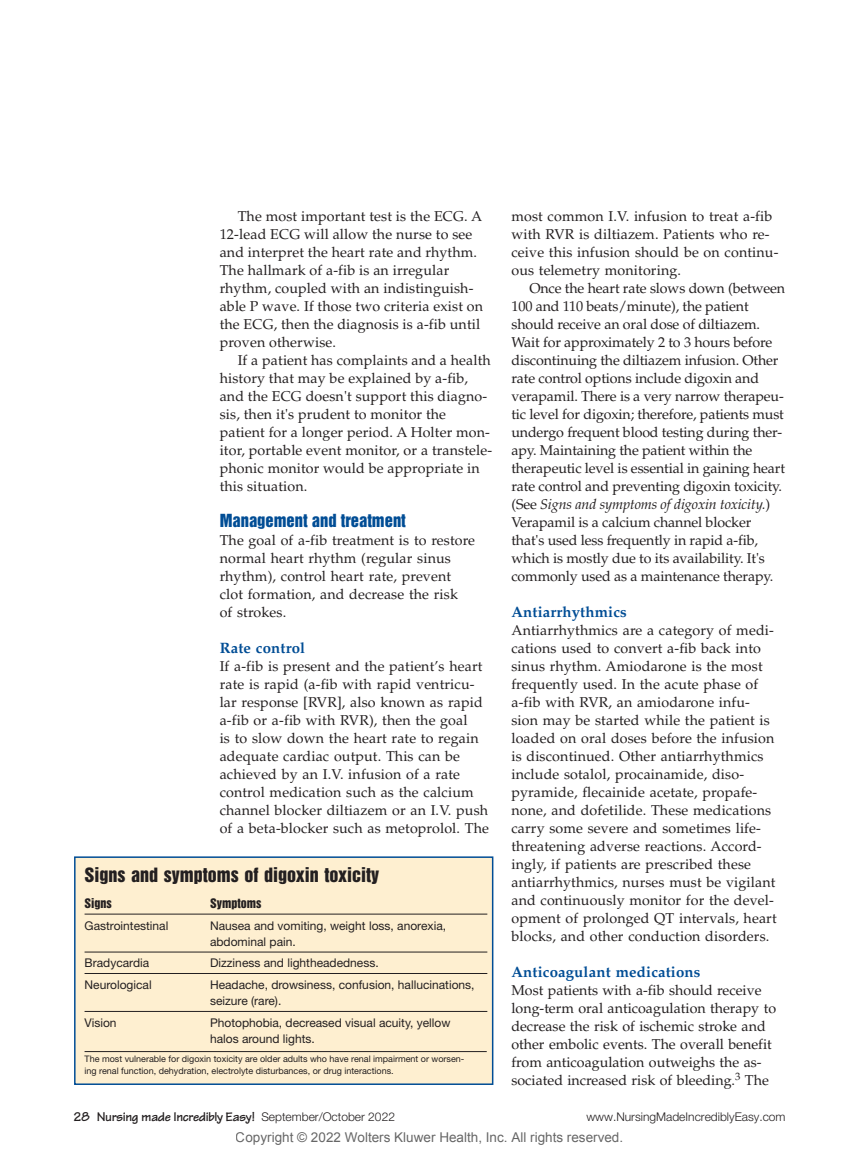
<style>
.page{position:relative;width:859px;height:1156px;background:#fff}
.page>*{position:absolute;margin:0;border:0;box-sizing:border-box;transform-origin:0 0}
.t1{font:18px "Helvetica Inserat Cyr Upright";color:#231f20}
.t2{font:16.5px "Helvetica Inserat Cyr Upright";color:#014d95}
.t3{font:700 15px "Palatino";letter-spacing:.01em;color:#014d95}
.t4{font:14.25px/18px "Palatino";letter-spacing:.01em;color:#231f20}
.t5{font:14.25px/18px "Palatino";letter-spacing:-.01em;color:#231f20}
.t6{font:13.5px "Arial";color:rgb(0 0 0/.6)}
.t7{font:700 13.5px "Tekton";letter-spacing:-.03em;color:#231f20}
.t8{font:12px/16.5px "Helvetica Neue";color:#231f20}
.t9{font:300 12px "Helvetica Neue";color:#231f20}
.t10{font:12px "Helvetica Inserat Cyr Upright";color:#231f20}
.t11{font:9px/12px "Helvetica Neue";color:#231f20}
.s1{font-style:italic}
.s2{font-family:"Helvetica Neue";font-weight:300;font-size:12px}
</style>
<div class="page">
<div style="left:75px;top:857px;width:417px;height:227px;background:#feefd0"></div>
<hr style="left:85px;top:913px;width:402px;height:1px;background:#231f20">
<hr style="left:85px;top:951px;width:402px;height:1px;background:#231f20">
<hr style="left:85px;top:973px;width:402px;height:1px;background:#231f20">
<hr style="left:85px;top:1011px;width:402px;height:1px;background:#231f20">
<hr style="left:85px;top:1051px;width:402px;height:1px;background:#231f20">
<div style="left:74px;top:856px;width:419px;height:229px;border:2px solid #014d95"></div>
<p class="t4" style="left:220px;top:209px;width:265px;text-indent:18px">The most important test is the ECG. A 12-lead ECG will allow the nurse to see and interpret the heart rate and rhythm.<br>The hallmark of a-fib is an irregular rhythm, coupled with an indistinguish&shy;able P wave. If those two criteria exist on the ECG, then the diagnosis is a-fib until proven otherwise.</p>
<p class="t4" style="left:220px;top:353px;width:274px;text-indent:18px">If a patient has complaints and a health history that may be explained by a-fib, and the ECG doesn't support this diagno&shy;sis, then it's prudent to monitor the patient for a longer period. A Holter mon&shy;itor, portable event monitor, or a transtele&shy;phonic monitor would be appropriate in this situation.</p>
<p class="t2" style="left:220px;top:513px;width:188px">Management and treatment</p>
<p class="t4" style="left:220px;top:533px;width:257px">The goal of a-fib treatment is to restore normal heart rhythm (regular sinus rhythm), control heart rate, prevent clot formation, and decrease the risk<br>of strokes.</p>
<p class="t3" style="left:220px;top:642px;width:87px">Rate control</p>
<p class="t4" style="left:220px;top:659px;width:271px">If a-fib is present and the patient’s heart rate is rapid (a-fib with rapid ventricu&shy;lar response [RVR], also known as rapid a-fib or a-fib with RVR), then the goal<br>is to slow down the heart rate to regain adequate cardiac output. This can be achieved by an I.V. infusion of a rate control medication such as the calcium channel blocker diltiazem or an I.V. push of a beta-blocker such as metoprolol. The</p>
<p class="t1" style="left:85px;top:867px;width:296px">Signs and symptoms of digoxin toxicity</p>
<p class="t10" style="left:85px;top:898px;width:29px">Signs</p>
<p class="t10" style="left:210px;top:898px;width:53px">Symptoms</p>
<p class="t8" style="left:85px;top:918px;width:85px">Gastrointestinal</p>
<p class="t8" style="left:210px;top:918px;width:238px">Nausea and vomiting, weight loss, anorexia, abdominal pain.</p>
<p class="t8" style="left:85px;top:956px;width:66px">Bradycardia</p>
<p class="t8" style="left:210px;top:956px;width:170px">Dizziness and lightheadedness.</p>
<p class="t8" style="left:85px;top:977px;width:69px">Neurological</p>
<p class="t8" style="left:210px;top:977px;width:266px">Headache, drowsiness, confusion, hallucinations, seizure (rare).</p>
<p class="t8" style="left:85px;top:1015px;width:34px">Vision</p>
<p class="t8" style="left:210px;top:1015px;width:242px">Photophobia, decreased visual acuity, yellow halos around lights.</p>
<p class="t11" style="left:85px;top:1054px;width:381px">The most vulnerable for digoxin toxicity are older adults who have renal impairment or worsen&shy;ing renal function, dehydration, electrolyte disturbances, or drug interactions.</p>
<p class="t4" style="left:511px;top:209px;width:268px">most common I.V. infusion to treat a-fib with RVR is diltiazem. Patients who re&shy;ceive this infusion should be on continu&shy;ous telemetry monitoring.</p>
<p class="t5" style="left:511px;top:281px;width:275px;text-indent:18px">Once the heart rate slows down (between 100 and 110 beats/minute), the patient should receive an oral dose of diltiazem.<br>Wait for approximately 2 to 3 hours before discontinuing the diltiazem infusion. Other rate control options include digoxin and verapamil. There is a very narrow therapeu&shy;tic level for digoxin; therefore, patients must undergo frequent blood testing during ther&shy;apy. Maintaining the patient within the therapeutic level is essential in gaining heart rate control and preventing digoxin toxicity. (See <span class="s1">Signs and symptoms of digoxin toxicity.</span>)<br>Verapamil is a calcium channel blocker that's used less frequently in rapid a-fib, which is mostly due to its availability. It's commonly used as a maintenance therapy.</p>
<p class="t3" style="left:511px;top:606px;width:117px">Antiarrhythmics</p>
<p class="t4" style="left:511px;top:623px;width:267px">Antiarrhythmics are a category of medi&shy;cations used to convert a-fib back into sinus rhythm. Amiodarone is the most frequently used. In the acute phase of a-fib with RVR, an amiodarone infu&shy;sion may be started while the patient is loaded on oral doses before the infusion is discontinued. Other antiarrhythmics include sotalol, procainamide, diso&shy;pyramide, flecainide acetate, propafe&shy;none, and dofetilide. These medications carry some severe and sometimes life&shy;threatening adverse reactions. Accord&shy;ingly, if patients are prescribed these antiarrhythmics, nurses must be vigilant and continuously monitor for the devel&shy;opment of prolonged QT intervals, heart blocks, and other conduction disorders.</p>
<p class="t3" style="left:511px;top:966px;width:191px">Anticoagulant medications</p>
<p class="t4" style="left:511px;top:983px;width:266px">Most patients with a-fib should receive long-term oral anticoagulation therapy to decrease the risk of ischemic stroke and other embolic events. The overall benefit from anticoagulation outweighs the as&shy;sociated increased risk of bleeding.<sup>3</sup> The</p>
<p class="t7" style="left:74px;top:1112px;width:323px">28 Nursing made Incredibly Easy! <span class="s2">September/October 2022</span></p>
<p class="t9" style="left:586px;top:1112px;width:201px">www.NursingMadeIncrediblyEasy.com</p>
<p class="t6" style="left:236px;top:1128px;width:389px">Copyright © 2022 Wolters Kluwer Health, Inc. All rights reserved.</p>
</div>
